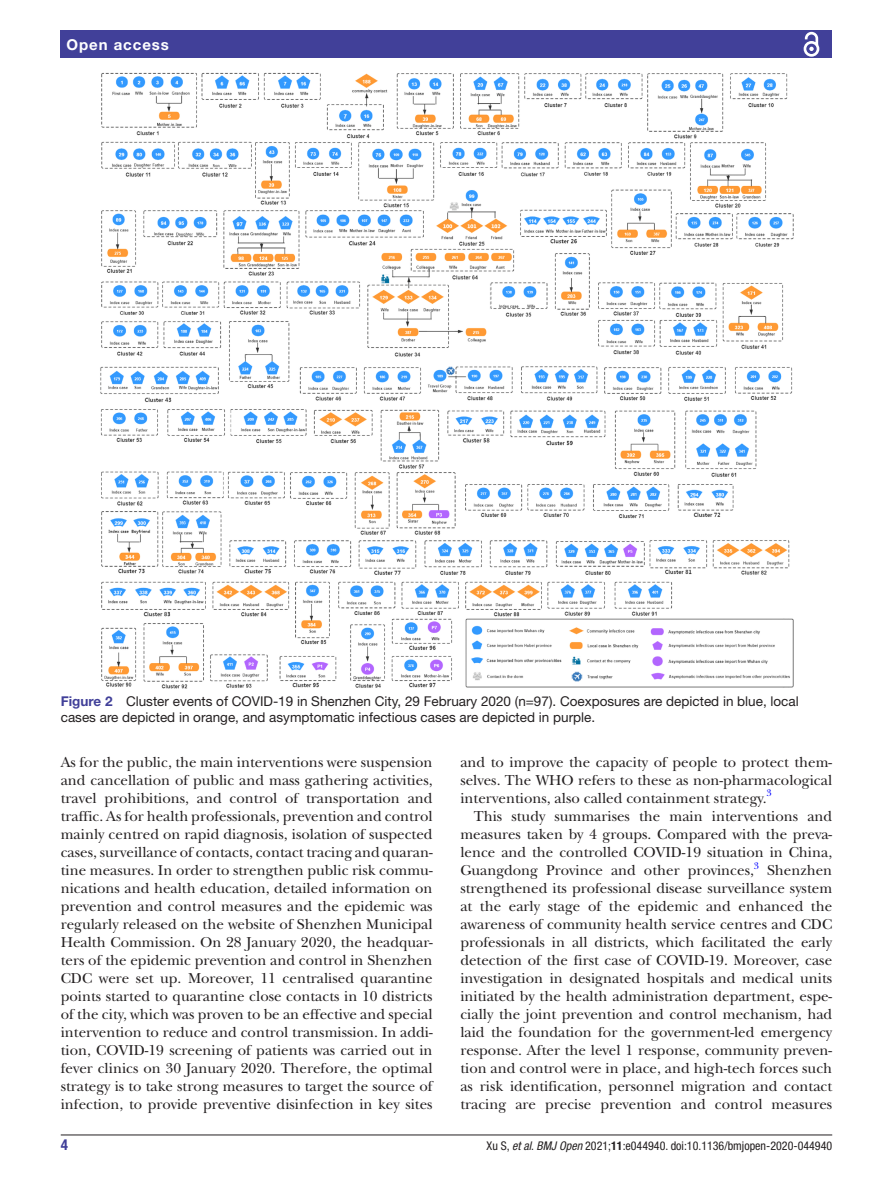
<style>
.page{position:relative;width:893px;height:1191px;background:#fff}
.page>*{position:absolute;margin:0;border:0;box-sizing:border-box;transform-origin:0 0}
.t1{font:15px/18px "New Baskerville";color:#231f20;text-align:justify}
.t2{font:700 15px "Helvetica Neue LT Std";letter-spacing:.065em;color:#fff}
.t3{font:700 condensed 15px "Helvetica Neue LT Std";color:#414099}
.t4{font:13.5px/16.2px "Helvetica Neue LT Std";color:#231f20}
.t5{font:condensed 12px "Helvetica Neue LT Std";color:#231f20}
.t6{font:9.9px "New Baskerville";color:#00f}
.s1{font-weight:700;color:#414099}
.s2{font-style:italic}
.s3{font-weight:700}
</style>
<div class="page">
<hr style="left:61px;top:1134px;width:771px;height:1px;background:#231f20">
<div style="left:61px;top:31px;width:771px;height:27px;background:#414099"></div>
<svg style="left:803px;top:31px;width:17px;height:26px"></svg>
<img style="left:100px;top:73px;width:694px;height:615px">
<p class="t2" style="left:66px;top:35px;width:104px">Open access</p>
<p class="t4" style="left:61px;top:693px;width:739px"><span class="s1">Figure 2</span> Cluster events of COVID-19 in Shenzhen City, 29 February 2020 (n=97). Coexposures are depicted in blue, local cases are depicted in orange, and asymptomatic infectious cases are depicted in purple.</p>
<p class="t1" style="left:61px;top:753px;width:373px">As for the public, the main interventions were suspension and cancellation of public and mass gathering activities, travel prohibitions, and control of transportation and traffic. As for health professionals, prevention and control mainly centred on rapid diagnosis, isolation of suspected cases, surveillance of contacts, contact tracing and quaran&shy;tine measures. In order to strengthen public risk commu&shy;nications and health education, detailed information on prevention and control measures and the epidemic was regularly released on the website of Shenzhen Municipal Health Commission. On 28 January 2020, the headquar&shy;ters of the epidemic prevention and control in Shenzhen CDC were set up. Moreover, 11 centralised quarantine points started to quarantine close contacts in 10 districts of the city, which was proven to be an effective and special intervention to reduce and control transmission. In addi&shy;tion, COVID-19 screening of patients was carried out in fever clinics on 30 January 2020. Therefore, the optimal strategy is to take strong measures to target the source of infection, to provide preventive disinfection in key sites</p>
<p class="t1" style="left:460px;top:753px;width:373px">and to improve the capacity of people to protect them&shy;selves. The WHO refers to these as non-pharmacological interventions, also called containment strategy.</p>
<p class="t6" style="left:767px;top:787px;width:7px">3</p>
<p class="t1" style="left:460px;top:807px;width:373px;text-indent:14px">This study summarises the main interventions and measures taken by 4 groups. Compared with the preva&shy;lence and the controlled COVID-19 situation in China, Guangdong Province and other provinces,</p>
<p class="t6" style="left:754px;top:859px;width:7px">3</p>
<p class="t1" style="left:460px;top:861px;width:373px;text-indent:307px">Shenzhen strengthened its professional disease surveillance system at the early stage of the epidemic and enhanced the awareness of community health service centres and CDC professionals in all districts, which facilitated the early detection of the first case of COVID-19. Moreover, case investigation in designated hospitals and medical units initiated by the health administration department, espe&shy;cially the joint prevention and control mechanism, had laid the foundation for the government-led emergency response. After the level 1 response, community preven&shy;tion and control were in place, and high-tech forces such as risk identification, personnel migration and contact tracing are precise prevention and control measures</p>
<p class="t3" style="left:61px;top:1135px;width:9px">4</p>
<p class="t5" style="left:487px;top:1138px;width:347px">Xu S, <span class="s2">et al</span>. <span class="s2">BMJ Open</span> 2021;<span class="s3">11</span>:e044940. doi:10.1136/bmjopen-2020-044940</p>
</div>
